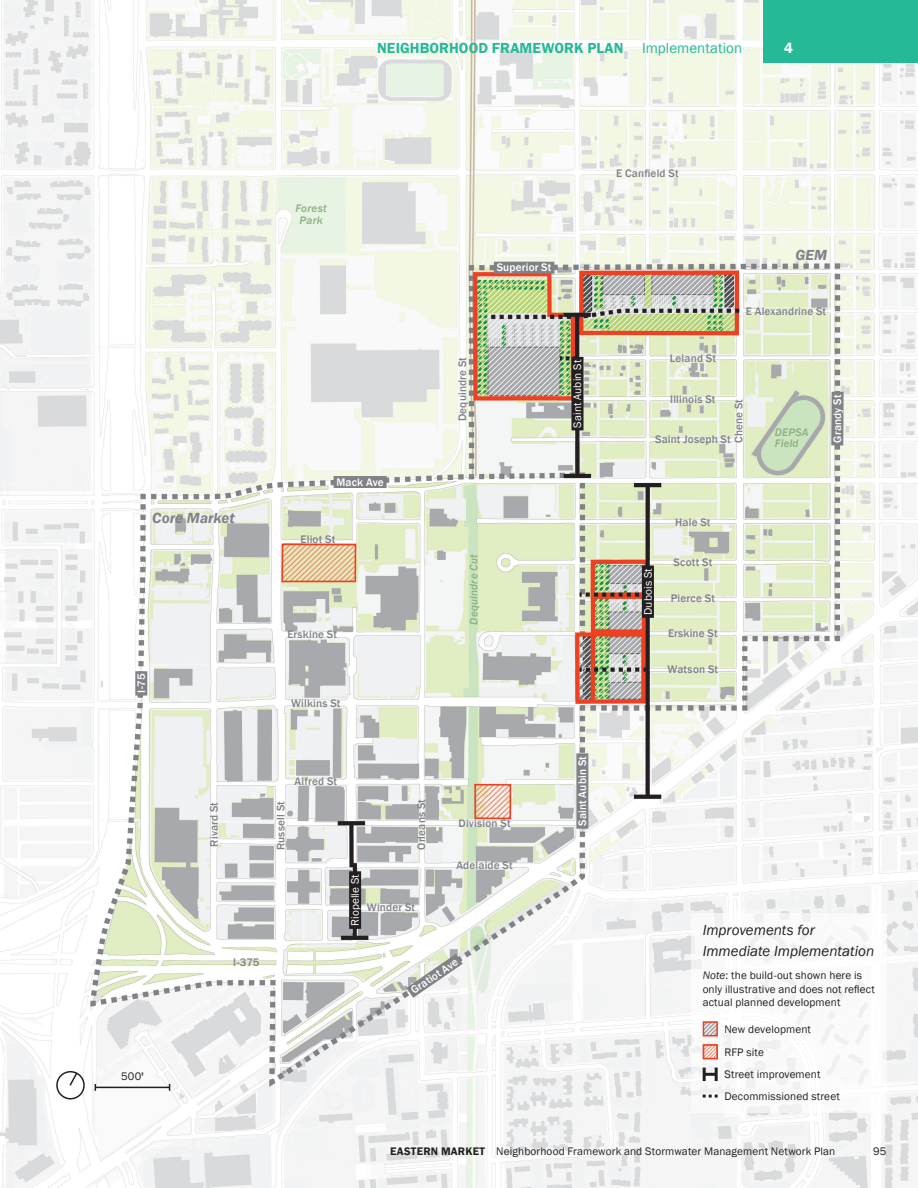
<style>
.page{position:relative;width:918px;height:1188px;background:#fff}
.page>*{position:absolute;margin:0;border:0;box-sizing:border-box;transform-origin:0 0}
._10_14_Franklin_Goth{font:italic 15px/21px "Franklin Gothic";color:#231f20}
._10_14_Franklin_Goth-2{font:600 15px "Franklin Gothic";letter-spacing:.01em;color:#26b998}
._10_14_Franklin_Goth-3{font:15px "Franklin Gothic";color:#26b998}
._42_49_Tahoma{font:italic 600 15px "Franklin Gothic";letter-spacing:.005em;color:#808285}
.t1{font:600 15px "Franklin Gothic";color:#fff}
._7_5_10_Franklin_Got{font:11.25px/13.5px "Franklin Gothic";letter-spacing:.01em;color:#231f20}
._42_49_Tahoma-2{font:500 11.25px "Franklin Gothic";letter-spacing:.015em;color:#808285}
._42_49_Tahoma-3{font:500 11.25px "Franklin Gothic";letter-spacing:.01em;color:#fff}
._42_49_Tahoma-4{font:italic 500 11.25px/11.2px "Franklin Gothic";letter-spacing:.015em;color:#8cb282;text-align:center}
._42_49_Tahoma-5{font:11.25px "Franklin Gothic";letter-spacing:.01em;color:#fff}
._42_49_Tahoma-6{font:11.25px "Franklin Gothic";color:#231f20}
.s1{font-weight:600}
.s2{font-style:italic}
</style>
<div class="page">
<img style="left:0;top:0;width:918px;height:1188px">
<div style="left:763px;top:0;width:155px;height:63px;background:#26b998"></div>
<hr style="left:95px;top:1087px;width:75px;height:1px;background:#231f20">
<div style="left:56px;top:1071px;width:29px;height:29px;border:2px solid #231f20;border-radius:50%"></div>
<svg style="left:68px;top:1071px;width:11px;height:16px"></svg>
<div style="left:691px;top:914px;width:195px;height:199px;background:#fff"></div>
<svg style="left:703px;top:1095px;width:15px;height:3px"></svg>
<svg style="left:703px;top:1068px;width:15px;height:13px"></svg>
<svg style="left:703px;top:1044px;width:15px;height:15px"></svg>
<svg style="left:706px;top:1024px;width:9px;height:9px"></svg>
<div style="left:703px;top:1021px;width:15px;height:15px;border:2px solid #ef3e22"></div>
<div style="left:494px;top:262px;width:60px;height:12px;background:#808285"></div>
<div style="left:334px;top:476px;width:53px;height:12px;background:#808285"></div>
<div style="left:576px;top:753px;width:12px;height:76px;background:#808285"></div>
<div style="left:572px;top:357px;width:12px;height:73px;background:#231f20"></div>
<div style="left:642px;top:566px;width:12px;height:52px;background:#231f20"></div>
<div style="left:349px;top:871px;width:12px;height:58px;background:#231f20"></div>
<div style="left:831px;top:392px;width:13px;height:53px;background:#808285"></div>
<svg style="left:393px;top:942px;width:83px;height:68px"></svg>
<div style="left:135px;top:671px;width:12px;height:25px;background:#808285"></div>
<p class="_10_14_Franklin_Goth-2" style="left:377px;top:38px;width:248px">NEIGHBORHOOD FRAMEWORK PLAN</p>
<p class="_10_14_Franklin_Goth-3" style="left:642px;top:38px;width:102px">Implementation</p>
<h1 class="t1" style="left:784px;top:38px;width:10px">4</h1>
<p class="_42_49_Tahoma" style="left:152px;top:508px;width:84px">Core Market</p>
<p class="_42_49_Tahoma-3" style="left:134px;top:693px;width:21px;rotate:-90deg">I-75</p>
<p class="_42_49_Tahoma-4" style="left:296px;top:203px;width:33px">Forest<br>Park</p>
<p class="_42_49_Tahoma-3" style="left:336px;top:475px;width:49px">Mack Ave</p>
<p class="_42_49_Tahoma-2" style="left:301px;top:533px;width:36px">Eliot St</p>
<p class="_42_49_Tahoma-3" style="left:497px;top:261px;width:56px">Superior St</p>
<p class="_42_49_Tahoma-2" style="left:456px;top:421px;width:66px;rotate:-90deg">Dequindre St</p>
<p class="_42_49_Tahoma-5" style="left:571px;top:428px;width:69px;rotate:-90deg">Saint Aubin St</p>
<p class="_42_49_Tahoma-4" style="left:468px;top:625px;width:72px;rotate:-90deg">Dequindre Cut</p>
<p class="_42_49_Tahoma-2" style="left:616px;top:166px;width:64px">E Canfield St</p>
<p class="_42_49_Tahoma-2" style="left:670px;top:351px;width:48px">Leland St</p>
<p class="_42_49_Tahoma" style="left:795px;top:245px;width:33px">GEM</p>
<p class="_42_49_Tahoma-2" style="left:746px;top:304px;width:82px">E Alexandrine St</p>
<p class="_42_49_Tahoma-2" style="left:670px;top:392px;width:47px">Illinois St</p>
<p class="_42_49_Tahoma-2" style="left:732px;top:443px;width:46px;rotate:-90deg">Chene St</p>
<p class="_42_49_Tahoma-2" style="left:655px;top:433px;width:77px">Saint Joseph St</p>
<p class="_42_49_Tahoma-2" style="left:675px;top:515px;width:37px">Hale St</p>
<p class="_42_49_Tahoma-5" style="left:641px;top:615px;width:48px;rotate:-90deg">Dubois St</p>
<p class="_42_49_Tahoma-2" style="left:674px;top:555px;width:40px">Scott St</p>
<p class="_42_49_Tahoma-2" style="left:671px;top:592px;width:46px">Pierce St</p>
<p class="_42_49_Tahoma-4" style="left:775px;top:427px;width:35px">DEPSA</p>
<p class="_42_49_Tahoma-4" style="left:775px;top:438px;width:25px">Field</p>
<p class="_42_49_Tahoma-3" style="left:830px;top:443px;width:50px;rotate:-90deg">Grandy St</p>
<p class="_42_49_Tahoma-2" style="left:287px;top:628px;width:51px">Erskine St</p>
<p class="_42_49_Tahoma-2" style="left:668px;top:626px;width:51px">Erskine St</p>
<p class="_42_49_Tahoma-2" style="left:291px;top:696px;width:51px">Wilkins St</p>
<p class="_42_49_Tahoma-2" style="left:668px;top:662px;width:52px">Watson St</p>
<p class="_42_49_Tahoma-6" style="left:121px;top:1069px;width:24px">500<span class="s1">'</span></p>
<p class="_42_49_Tahoma-2" style="left:207px;top:847px;width:46px;rotate:-90deg">Rivard St</p>
<p class="_42_49_Tahoma-2" style="left:233px;top:956px;width:28px">I-375</p>
<p class="_42_49_Tahoma-2" style="left:274px;top:850px;width:51px;rotate:-90deg">Russell St</p>
<p class="_42_49_Tahoma-2" style="left:294px;top:775px;width:44px">Alfred St</p>
<p class="_42_49_Tahoma-2" style="left:415px;top:850px;width:52px;rotate:-90deg">Orleans St</p>
<p class="_42_49_Tahoma-5" style="left:348px;top:926px;width:53px;rotate:-90deg">Riopelle St</p>
<p class="_42_49_Tahoma-2" style="left:367px;top:901px;width:50px">Winder St</p>
<p class="_42_49_Tahoma-2" style="left:458px;top:816px;width:54px">Division St</p>
<p class="_42_49_Tahoma-2" style="left:456px;top:859px;width:58px">Adelaide St</p>
<p class="_42_49_Tahoma-3" style="left:408px;top:985px;width:56px;rotate:-34deg">Gratiot Ave</p>
<p class="_42_49_Tahoma-3" style="left:575px;top:826px;width:71px;rotate:-90deg">Saint Aubin St</p>
<p class="_10_14_Franklin_Goth" style="left:703px;top:919px;width:173px">Improvements for<br>Immediate Implementation</p>
<p class="_7_5_10_Franklin_Got" style="left:703px;top:969px;width:174px"><span class="s2">Note</span>: the build-out shown here is only illustrative and does not reflect actual planned development</p>
<p class="_7_5_10_Franklin_Got" style="left:724px;top:1023px;width:88px">New development</p>
<p class="_7_5_10_Franklin_Got" style="left:724px;top:1045px;width:41px">RFP site</p>
<p class="_7_5_10_Franklin_Got" style="left:724px;top:1068px;width:98px">Street improvement</p>
<p class="_7_5_10_Franklin_Got" style="left:724px;top:1090px;width:117px">Decommissioned street</p>
<p class="_7_5_10_Franklin_Got" style="left:390px;top:1145px;width:447px"><span class="s1">EASTERN MARKET</span> Neighborhood Framework and Stormwater Management Network Plan</p>
<p class="_7_5_10_Franklin_Got" style="left:873px;top:1145px;width:15px">95</p>
</div>
